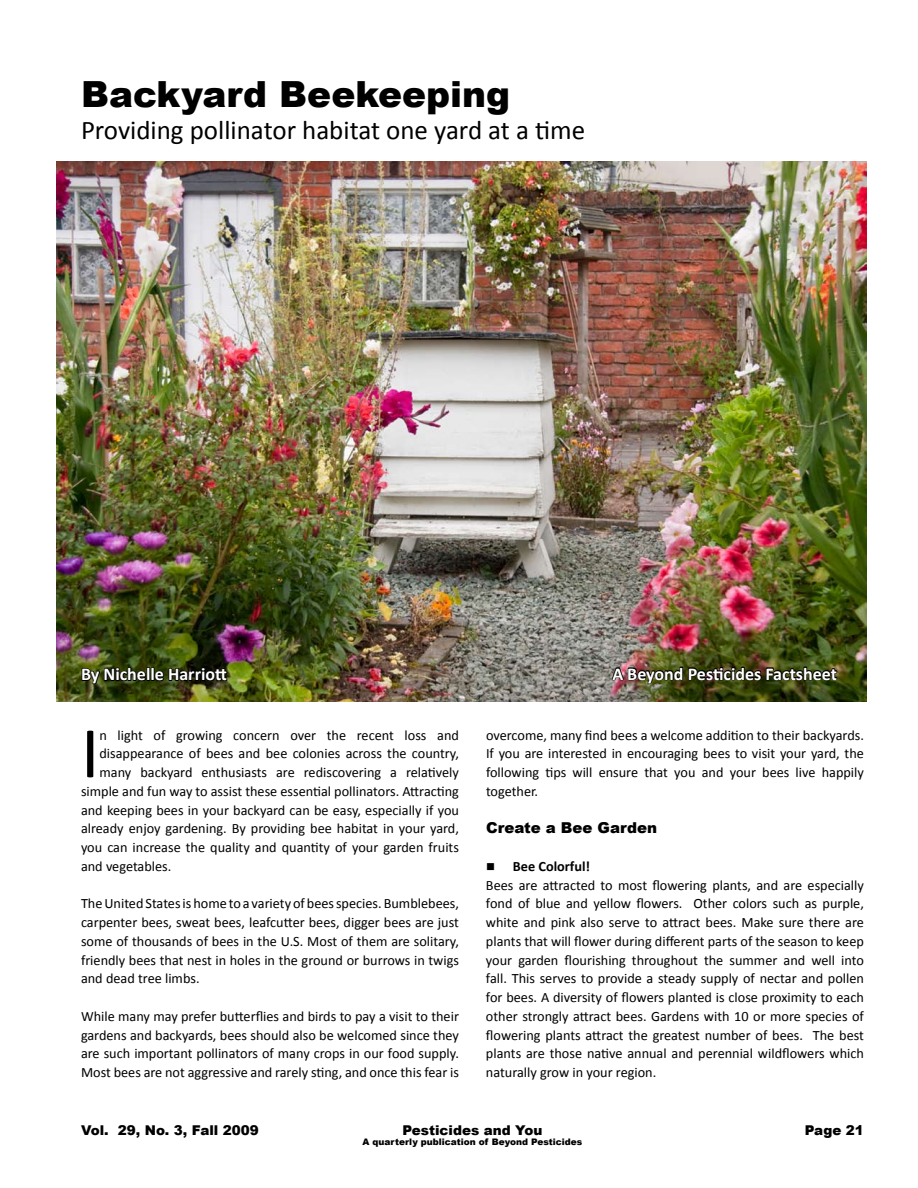
<style>
.page{position:relative;width:918px;height:1188px;background:#fff}
.page>*{position:absolute;margin:0;border:0;box-sizing:border-box;transform-origin:0 0}
.t1{font:73.35px "Calibri";color:#000}
.t2{font:900 36px "Arial";color:#000}
.t3{font:27px "Calibri";color:#000}
.t4{font:700 18px "Calibri";color:#fff}
.t5{font:900 15px "Arial";color:#000}
.t6{font:14.25px/18.8px "Calibri";color:#000;text-align:justify}
.t7{font:900 13.5px "Arial";color:#000}
.t8{font:900 9px "Arial";color:#000}
.s1{font-weight:700}
</style>
<div class="page">
<img style="left:56px;top:161px;width:810px;height:540px">
<img style="left:611px;top:660px;width:227px;height:31px">
<svg style="left:80px;top:663px;width:148px;height:29px;background:#29300d"></svg>
<h2 class="t2" style="left:81px;top:68px;width:431px">Backyard Beekeeping</h2>
<h3 class="t3" style="left:81px;top:113px;width:506px">Providing pollinator habitat one yard at a time</h3>
<p class="t4" style="left:81px;top:663px;width:147px">By Nichelle Harriott</p>
<p class="t4" style="left:612px;top:662px;width:226px">A Beyond Pesticides Factsheet</p>
<h1 class="t1" style="left:81px;top:707px;width:20px">I</h1>
<p class="t6" style="left:99px;top:725px;width:361px">n light of growing concern over the recent loss and</p>
<p class="t6" style="left:99px;top:744px;width:361px">disappearance of bees and bee colonies across the country,</p>
<p class="t6" style="left:99px;top:762px;width:361px">many backyard enthusiasts are rediscovering a relatively</p>
<p class="t6" style="left:81px;top:781px;width:379px">simple and fun way to assist these essential pollinators. Attracting</p>
<p class="t6" style="left:81px;top:800px;width:379px">and keeping bees in your backyard can be easy, especially if you</p>
<p class="t6" style="left:81px;top:819px;width:380px">already enjoy gardening. By providing bee habitat in your yard,</p>
<p class="t6" style="left:81px;top:837px;width:379px">you can increase the quality and quantity of your garden fruits</p>
<p class="t6" style="left:81px;top:856px;width:92px">and vegetables.</p>
<p class="t6" style="left:81px;top:894px;width:379px">The United States is home to a variety of bees species. Bumblebees, carpenter bees, sweat bees, leafcutter bees, digger bees are just some of thousands of bees in the U.S. Most of them are solitary, friendly bees that nest in holes in the ground or burrows in twigs and dead tree limbs.</p>
<p class="t6" style="left:81px;top:1006px;width:380px">While many may prefer butterflies and birds to pay a visit to their gardens and backyards, bees should also be welcomed since they are such important pollinators of many crops in our food supply.<br>Most bees are not aggressive and rarely sting, and once this fear is</p>
<p class="t6" style="left:486px;top:725px;width:379px">overcome, many find bees a welcome addition to their backyards.<br>If you are interested in encouraging bees to visit your yard, the following tips will ensure that you and your bees live happily together.</p>
<p class="t5" style="left:486px;top:817px;width:173px">Create a Bee Garden</p>
<p class="t6" style="left:486px;top:856px;width:380px;text-align:left">■ <span class="s1">Bee Colorful!<br></span>Bees are attracted to most flowering plants, and are especially fond of blue and yellow flowers. Other colors such as purple, white and pink also serve to attract bees. Make sure there are plants that will flower during different parts of the season to keep your garden flourishing throughout the summer and well into fall. This serves to provide a steady supply of nectar and pollen for bees. A diversity of flowers planted is close proximity to each other strongly attract bees. Gardens with 10 or more species of flowering plants attract the greatest number of bees. The best plants are those native annual and perennial wildflowers which naturally grow in your region.</p>
<p class="t7" style="left:81px;top:1120px;width:179px">Vol. 29, No. 3, Fall 2009</p>
<p class="t7" style="left:805px;top:1120px;width:61px">Page 21</p>
<p class="t7" style="left:402px;top:1120px;width:142px">Pesticides and You</p>
<p class="t8" style="left:363px;top:1136px;width:221px">A quarterly publication of Beyond Pesticides</p>
</div>
